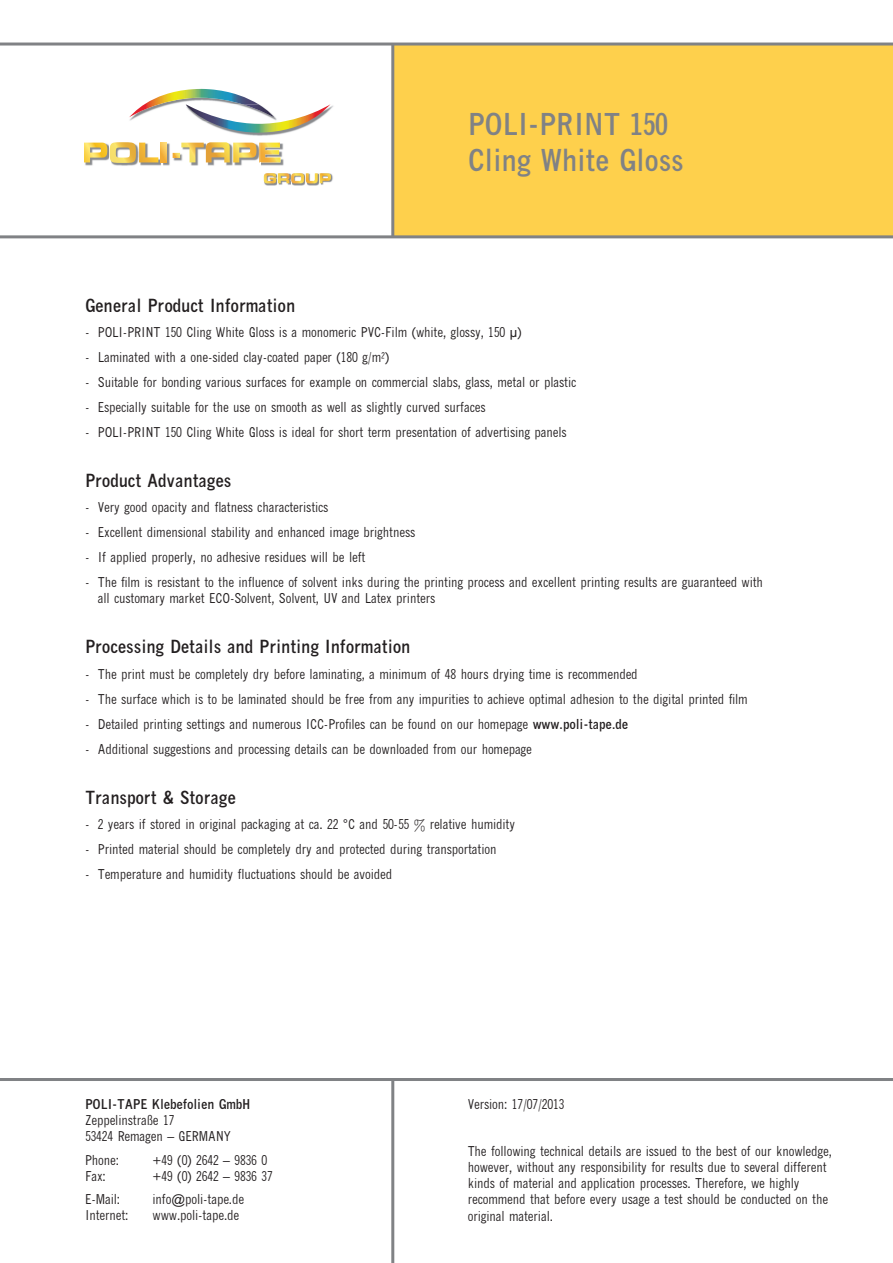
<style>
.page{position:relative;width:893px;height:1263px;background:#fff}
.page>*{position:absolute;margin:0;border:0;box-sizing:border-box;transform-origin:0 0}
.t1{font:700 condensed 30px/36px "M News Gothic";color:#808285}
.t2{font:700 condensed 18px "M News Gothic";color:#231f20}
.t3{font:condensed 13.5px/16.2px "M News Gothic";color:#231f20}
.t4{font:700 condensed 13.5px "M News Gothic";color:#231f20}
.s1{font-weight:700}
</style>
<div class="page">
<div style="left:393px;top:44px;width:500px;height:193px;background:#fed04c"></div>
<hr style="left:0;top:235px;width:893px;height:3px;background:#808285">
<hr style="left:0;top:43px;width:893px;height:3px;background:#808285">
<hr style="left:391px;top:44px;width:3px;height:193px;background:#808285">
<hr style="left:0;top:1078px;width:893px;height:3px;background:#808285">
<hr style="left:391px;top:1079px;width:3px;height:184px;background:#808285">
<svg style="left:264px;top:173px;width:69px;height:13px"></svg>
<img style="left:162px;top:143px;width:8px;height:23px">
<svg style="left:84px;top:142px;width:78px;height:24px"></svg>
<svg style="left:161px;top:143px;width:6px;height:19px"></svg>
<img style="left:280px;top:143px;width:4px;height:23px">
<svg style="left:173px;top:142px;width:107px;height:24px"></svg>
<img style="left:236px;top:105px;width:97px;height:31px">
<svg style="left:129px;top:89px;width:202px;height:44px"></svg>
<h1 class="t1" style="left:468px;top:106px;width:217px">POLI-PRINT 150<br>Cling White Gloss</h1>
<h2 class="t2" style="left:85px;top:295px;width:212px">General Product Information</h2>
<p class="t3" style="left:85px;top:324px;width:438px">- Poli -PRINT 150 Cling White Gloss is a monomeric PVC-Film (white, glossy, 150 µ)</p>
<p class="t3" style="left:85px;top:349px;width:306px">- Laminated with a one-sided clay-coated paper (180 g/m²)</p>
<p class="t3" style="left:85px;top:374px;width:493px">- Suitable for bonding various surfaces for example on commercial slabs, glass, metal or plastic</p>
<p class="t3" style="left:85px;top:399px;width:402px">- Especially suitable for the use on smooth as well as slightly curved surfaces</p>
<p class="t3" style="left:85px;top:424px;width:483px">- Poli -PRINT 150 Cling White Gloss is ideal for short term presentation of advertising panels</p>
<h2 class="t2" style="left:85px;top:470px;width:148px">Product Advantages</h2>
<p class="t3" style="left:85px;top:499px;width:245px">- Very good opacity and flatness characteristics</p>
<p class="t3" style="left:85px;top:524px;width:332px">- Excellent dimensional stability and enhanced image brightness</p>
<p class="t3" style="left:85px;top:549px;width:282px">- If applied properly, no adhesive residues will be left</p>
<p class="t3" style="left:98px;top:574px;width:667px;text-indent:-13px">- The film is resistant to the influence of solvent inks during the printing process and excellent printing results are guaranteed with all customary market ECO-Solvent, Solvent, UV and Latex printers</p>
<h2 class="t2" style="left:85px;top:636px;width:327px">Processing Details and Printing Information</h2>
<p class="t3" style="left:85px;top:665px;width:554px">- The print must be completely dry before laminating, a minimum of 48 hours drying time is recommended</p>
<p class="t3" style="left:85px;top:690px;width:664px">- The surface which is to be laminated should be free from any impurities to achieve optimal adhesion to the digital printed film</p>
<p class="t3" style="left:85px;top:715px;width:545px">- Detailed printing settings and numerous ICC-Profiles can be found on our homepage <span class="s1">www.poli-tape.de</span></p>
<p class="t3" style="left:85px;top:740px;width:448px">- Additional suggestions and processing details can be downloaded from our homepage</p>
<h2 class="t2" style="left:85px;top:786px;width:152px">Transport &amp; Storage</h2>
<p class="t3" style="left:85px;top:815px;width:431px">- 2 years if stored in original packaging at ca. 22 °C and 50-55 % relative humidity</p>
<p class="t3" style="left:85px;top:840px;width:413px">- Printed material should be completely dry and protected during transportation</p>
<p class="t3" style="left:85px;top:865px;width:309px">- Temperature and humidity fluctuations should be avoided</p>
<p class="t4" style="left:85px;top:1096px;width:167px">POLI-TAPE Klebefolien GmbH</p>
<p class="t3" style="left:85px;top:1112px;width:147px">Zeppelinstraße 17<br>53424 Remagen – GERMANY</p>
<p class="t3" style="left:85px;top:1151px;width:35px">Phone:</p>
<p class="t3" style="left:153px;top:1151px;width:116px">+49 (0) 2642 – 9836 0</p>
<p class="t3" style="left:85px;top:1168px;width:22px">Fax:</p>
<p class="t3" style="left:153px;top:1168px;width:122px">+49 (0) 2642 – 9836 37</p>
<p class="t3" style="left:85px;top:1191px;width:37px">E-Mail:</p>
<p class="t3" style="left:153px;top:1191px;width:93px">info@poli-tape.de</p>
<p class="t3" style="left:85px;top:1207px;width:45px">Internet:</p>
<p class="t3" style="left:153px;top:1207px;width:88px">www.poli-tape.de</p>
<p class="t3" style="left:468px;top:1096px;width:98px">Version: 17/07/2013</p>
<p class="t3" style="left:468px;top:1142px;width:366px">The following technical details are issued to the best of our knowledge, however, without any responsibility for results due to several different kinds of material and application processes. Therefore, we highly recommend that before every usage a test should be conducted on the original material.</p>
</div>
